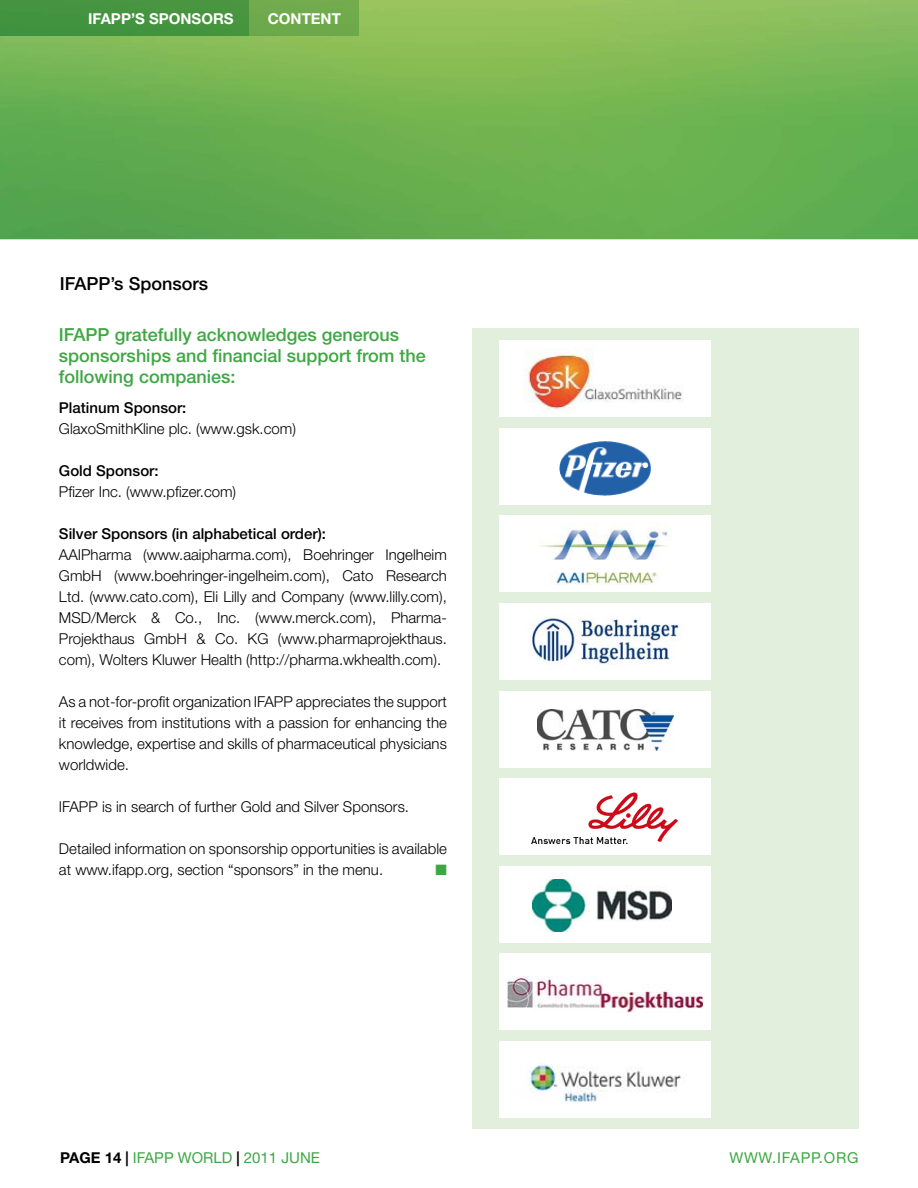
<style>
.page{position:relative;width:918px;height:1188px;background:#fff}
.page>*{position:absolute;margin:0;border:0;box-sizing:border-box;transform-origin:0 0}
.t1{font:500 18px/21px "Helvetica Neue";color:#3ea743}
.t2{font:500 18px "Helvetica Neue";color:#000}
.t3{font:300 15px/21px "Helvetica Neue";color:#000;text-align:justify}
.t4{font:500 15px "Helvetica Neue";color:#000}
.t5{font:15px "Helvetica Neue";color:#3ea743}
.t6{font:700 15px "Helvetica Neue";color:#fff}
.t7{font:15px "Helvetica Neue";letter-spacing:.05em;color:#3ea743}
.t8{font:15px "Zapf Dingbats ITC";color:#3ea743}
.s1{font-weight:700;color:#000}
.s2{font-family:"Frutiger Next LT";font-weight:700;color:#000}
</style>
<div class="page">
<img style="left:0;top:0;width:918px;height:239px">
<img style="left:0;top:0;width:359px;height:35px">
<div style="left:472px;top:328px;width:387px;height:801px;background:#e2efdc"></div>
<div style="left:499px;top:341px;width:212px;height:76px;background:#fff"></div>
<div style="left:499px;top:428px;width:212px;height:76px;background:#fff"></div>
<div style="left:499px;top:516px;width:212px;height:76px;background:#fff"></div>
<div style="left:499px;top:603px;width:212px;height:76px;background:#fff"></div>
<div style="left:499px;top:691px;width:212px;height:76px;background:#fff"></div>
<div style="left:499px;top:779px;width:212px;height:76px;background:#fff"></div>
<div style="left:499px;top:866px;width:212px;height:76px;background:#fff"></div>
<div style="left:499px;top:954px;width:212px;height:76px;background:#fff"></div>
<div style="left:499px;top:1041px;width:212px;height:76px;background:#fff"></div>
<img style="left:559px;top:441px;width:92px;height:55px">
<img style="left:531px;top:617px;width:149px;height:49px">
<img style="left:529px;top:1065px;width:152px;height:37px">
<img style="left:539px;top:526px;width:133px;height:59px">
<img style="left:537px;top:710px;width:137px;height:41px">
<img style="left:532px;top:879px;width:139px;height:53px">
<img style="left:524px;top:348px;width:158px;height:63px">
<img style="left:531px;top:792px;width:147px;height:52px">
<img style="left:508px;top:976px;width:195px;height:37px">
<p class="t6" style="left:88px;top:13px;width:147px">IFAPP’S SPONSORS</p>
<p class="t6" style="left:268px;top:13px;width:75px">CONTENT</p>
<p class="t2" style="left:60px;top:277px;width:150px">IFAPP’s Sponsors</p>
<p class="t1" style="left:59px;top:326px;width:368px">IFAPP gratefully acknowledges generous sponsorships and financial support from the following companies:</p>
<p class="t4" style="left:59px;top:402px;width:129px">Platinum Sponsor:</p>
<p class="t3" style="left:59px;top:420px;width:239px">GlaxoSmithKline plc. (www.gsk.com)</p>
<p class="t4" style="left:59px;top:465px;width:101px">Gold Sponsor:</p>
<p class="t3" style="left:59px;top:483px;width:179px">Pfizer Inc. (www.pfizer.com)</p>
<p class="t4" style="left:59px;top:528px;width:269px">Silver Sponsors (in alphabetical order):</p>
<p class="t3" style="left:59px;top:546px;width:389px">AAIPharma (www.aaipharma.com), Boehringer Ingelheim GmbH (www.boehringer-ingelheim.com), Cato Research Ltd. (www.cato.com), Eli Lilly and Company (www.lilly.com), MSD/Merck &amp; Co., Inc. (www.merck.com), Pharma-Projekthaus GmbH &amp; Co. KG (www.pharmaprojekthaus. com), Wolters Kluwer Health (http://pharma.wkhealth.com).</p>
<p class="t3" style="left:59px;top:693px;width:389px">As a not-for-profit organization IFAPP appreciates the support it receives from institutions with a passion for enhancing the knowledge, expertise and skills of pharmaceutical physicians worldwide.</p>
<p class="t3" style="left:59px;top:798px;width:352px">IFAPP is in search of further Gold and Silver Sponsors.</p>
<p class="t3" style="left:59px;top:840px;width:389px">Detailed information on sponsorship opportunities is available at www.ifapp.org, section “sponsors” in the menu.</p>
<p class="t8" style="left:435px;top:863px;width:13px">■</p>
<p class="t5" style="left:60px;top:1153px;width:261px"><span class="s1">PAGE 14</span> <span class="s2">|</span> IFAPP WORLD <span class="s2">|</span> 2011 JUNE</p>
<p class="t7" style="left:729px;top:1153px;width:131px">WWW.IFAPP.ORG</p>
</div>
